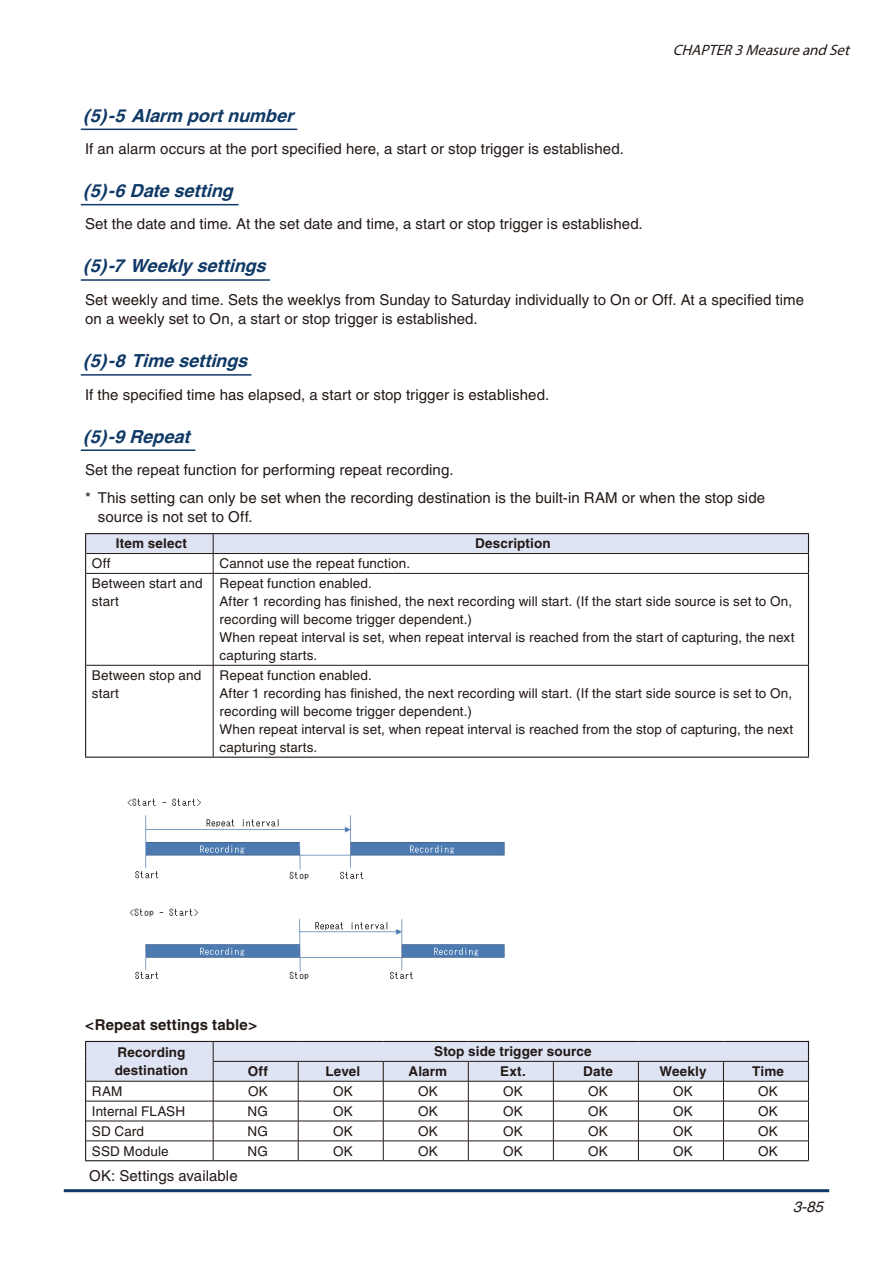
<style>
.page{position:relative;width:893px;height:1263px;background:#fff}
.page>*{position:absolute;margin:0;border:0;box-sizing:border-box;transform-origin:0 0}
.t1{font:italic 700 18px "Helvetica";color:#0f3967}
.t2{font:15px/19.5px "Helvetica";letter-spacing:.005em;color:#231916}
.t3{font:italic 15px "Myriad Pro";color:#231916}
.t4{font:700 15px "Helvetica";letter-spacing:.01em;color:#231916}
.t5{font:italic 15px "Helvetica";color:#231916}
.t6{font:13.5px/18px "Helvetica";letter-spacing:.01em;color:#231916}
.t7{font:700 13.5px/18px "Helvetica";letter-spacing:.01em;color:#231916}
</style>
<div class="page">
<hr style="left:64px;top:1189px;width:765px;height:3px;background:#0f3967">
<hr style="left:81px;top:129px;width:216px;height:1px;background:#0f3967">
<hr style="left:81px;top:204px;width:158px;height:1px;background:#0f3967">
<hr style="left:81px;top:279px;width:189px;height:2px;background:#0f3967">
<hr style="left:81px;top:374px;width:170px;height:2px;background:#0f3967">
<hr style="left:81px;top:449px;width:114px;height:2px;background:#0f3967">
<hr style="left:86px;top:573px;width:127px;height:1px;background:#231916">
<hr style="left:213px;top:573px;width:595px;height:1px;background:#231916">
<hr style="left:213px;top:574px;width:1px;height:91px;background:#231916">
<hr style="left:86px;top:665px;width:127px;height:1px;background:#231916">
<hr style="left:213px;top:665px;width:595px;height:1px;background:#231916">
<hr style="left:213px;top:665px;width:1px;height:92px;background:#231916">
<hr style="left:85px;top:533px;width:128px;height:1px;background:#231916">
<hr style="left:213px;top:533px;width:596px;height:1px;background:#231916">
<svg style="left:85px;top:534px;width:724px;height:39px"></svg>
<hr style="left:85px;top:573px;width:1px;height:92px;background:#231916">
<hr style="left:808px;top:573px;width:1px;height:92px;background:#231916">
<hr style="left:85px;top:665px;width:1px;height:92px;background:#231916">
<hr style="left:808px;top:665px;width:1px;height:92px;background:#231916">
<hr style="left:85px;top:757px;width:128px;height:1px;background:#231916">
<hr style="left:213px;top:757px;width:596px;height:1px;background:#231916">
<img style="left:127px;top:798px;width:378px;height:182px">
<svg style="left:85px;top:1041px;width:724px;height:119px"></svg>
<hr style="left:85px;top:1160px;width:128px;height:1px;background:#231916">
<hr style="left:213px;top:1160px;width:85px;height:1px;background:#231916">
<hr style="left:298px;top:1160px;width:85px;height:1px;background:#231916">
<hr style="left:383px;top:1160px;width:85px;height:1px;background:#231916">
<hr style="left:468px;top:1160px;width:85px;height:1px;background:#231916">
<hr style="left:553px;top:1160px;width:85px;height:1px;background:#231916">
<hr style="left:638px;top:1160px;width:85px;height:1px;background:#231916">
<hr style="left:723px;top:1160px;width:86px;height:1px;background:#231916">
<p class="t3" style="left:673px;top:41px;width:183px">CHAPTER3MeasureandSet</p>
<h1 class="t1" style="left:83px;top:104px;width:217px">(5)-5Alarm portnumber</h1>
<p class="t2" style="left:85px;top:139px;width:540px">If an alarm occurs at the port specified here, a start or stop trigger is established.</p>
<h1 class="t1" style="left:83px;top:180px;width:157px">(5)-6Datesetting</h1>
<p class="t2" style="left:85px;top:214px;width:559px">Set the date and time. At the set date and time, a start or stop trigger is established.</p>
<h1 class="t1" style="left:83px;top:255px;width:190px">(5)-7Weeklysettings</h1>
<p class="t2" style="left:85px;top:290px;width:721px">Set weekly and time. Sets the weeklys from Sunday to Saturday individually to On or Off. At a specified time on a weekly set to On, a start or stop trigger is established.</p>
<h1 class="t1" style="left:83px;top:350px;width:171px">(5)-8Timesettings</h1>
<p class="t2" style="left:85px;top:385px;width:466px">If the specified time has elapsed, a start or stop trigger is established.</p>
<h1 class="t1" style="left:83px;top:425px;width:113px">(5)-9Repeat</h1>
<p class="t2" style="left:85px;top:456px;width:682px;line-height:28px">Set the repeat function for performing repeat recording.<br>* This setting can only be set when the recording destination is the built-in RAM or when the stop side</p>
<p class="t2" style="left:98px;top:507px;width:156px">source is not set to Off.</p>
<p class="t7" style="left:116px;top:534px;width:73px">Item select</p>
<p class="t7" style="left:475px;top:534px;width:77px">Description</p>
<p class="t6" style="left:92px;top:554px;width:20px">Off</p>
<p class="t6" style="left:220px;top:554px;width:192px">Cannot use the repeat function.</p>
<p class="t6" style="left:92px;top:574px;width:112px">Between start and start</p>
<p class="t6" style="left:220px;top:574px;width:576px">Repeat function enabled.<br>After 1 recording has finished, the next recording will start. (If the start side source is set to On, recording will become trigger dependent.)<br>When repeat interval is set, when repeat interval is reached from the start of capturing, the next capturing starts.</p>
<p class="t6" style="left:92px;top:666px;width:111px">Between stop and start</p>
<p class="t6" style="left:220px;top:666px;width:575px">Repeat function enabled.<br>After 1 recording has finished, the next recording will start. (If the start side source is set to On, recording will become trigger dependent.)<br>When repeat interval is set, when repeat interval is reached from the stop of capturing, the next capturing starts.</p>
<p class="t4" style="left:85px;top:1016px;width:174px">&lt;Repeat settings table&gt;</p>
<p class="t7" style="left:115px;top:1043px;width:75px">Recording destination</p>
<p class="t7" style="left:434px;top:1042px;width:159px">Stop side trigger source</p>
<p class="t7" style="left:248px;top:1062px;width:22px">Off</p>
<p class="t7" style="left:325px;top:1062px;width:36px">Level</p>
<p class="t7" style="left:409px;top:1062px;width:40px">Alarm</p>
<p class="t7" style="left:500px;top:1062px;width:27px">Ext.</p>
<p class="t7" style="left:583px;top:1062px;width:31px">Date</p>
<p class="t7" style="left:659px;top:1062px;width:49px">Weekly</p>
<p class="t7" style="left:752px;top:1062px;width:33px">Time</p>
<p class="t6" style="left:92px;top:1082px;width:32px">RAM</p>
<p class="t6" style="left:248px;top:1082px;width:21px">OK</p>
<p class="t6" style="left:333px;top:1082px;width:21px">OK</p>
<p class="t6" style="left:418px;top:1082px;width:21px">OK</p>
<p class="t6" style="left:503px;top:1082px;width:21px">OK</p>
<p class="t6" style="left:588px;top:1082px;width:21px">OK</p>
<p class="t6" style="left:673px;top:1082px;width:21px">OK</p>
<p class="t6" style="left:758px;top:1082px;width:21px">OK</p>
<p class="t6" style="left:92px;top:1102px;width:95px">Internal FLASH</p>
<p class="t6" style="left:248px;top:1102px;width:22px">NG</p>
<p class="t6" style="left:333px;top:1102px;width:21px">OK</p>
<p class="t6" style="left:418px;top:1102px;width:21px">OK</p>
<p class="t6" style="left:503px;top:1102px;width:21px">OK</p>
<p class="t6" style="left:588px;top:1102px;width:21px">OK</p>
<p class="t6" style="left:673px;top:1102px;width:21px">OK</p>
<p class="t6" style="left:758px;top:1102px;width:21px">OK</p>
<p class="t6" style="left:92px;top:1122px;width:54px">SD Card</p>
<p class="t6" style="left:248px;top:1122px;width:22px">NG</p>
<p class="t6" style="left:333px;top:1122px;width:21px">OK</p>
<p class="t6" style="left:418px;top:1122px;width:21px">OK</p>
<p class="t6" style="left:503px;top:1122px;width:21px">OK</p>
<p class="t6" style="left:588px;top:1122px;width:21px">OK</p>
<p class="t6" style="left:673px;top:1122px;width:21px">OK</p>
<p class="t6" style="left:758px;top:1122px;width:21px">OK</p>
<p class="t6" style="left:92px;top:1142px;width:78px">SSD Module</p>
<p class="t6" style="left:248px;top:1142px;width:22px">NG</p>
<p class="t6" style="left:333px;top:1142px;width:21px">OK</p>
<p class="t6" style="left:418px;top:1142px;width:21px">OK</p>
<p class="t6" style="left:503px;top:1142px;width:21px">OK</p>
<p class="t6" style="left:588px;top:1142px;width:21px">OK</p>
<p class="t6" style="left:673px;top:1142px;width:21px">OK</p>
<p class="t6" style="left:758px;top:1142px;width:21px">OK</p>
<p class="t2" style="left:89px;top:1166px;width:150px">OK: Settings available</p>
<p class="t5" style="left:793px;top:1198px;width:36px">3-85</p>
</div>
